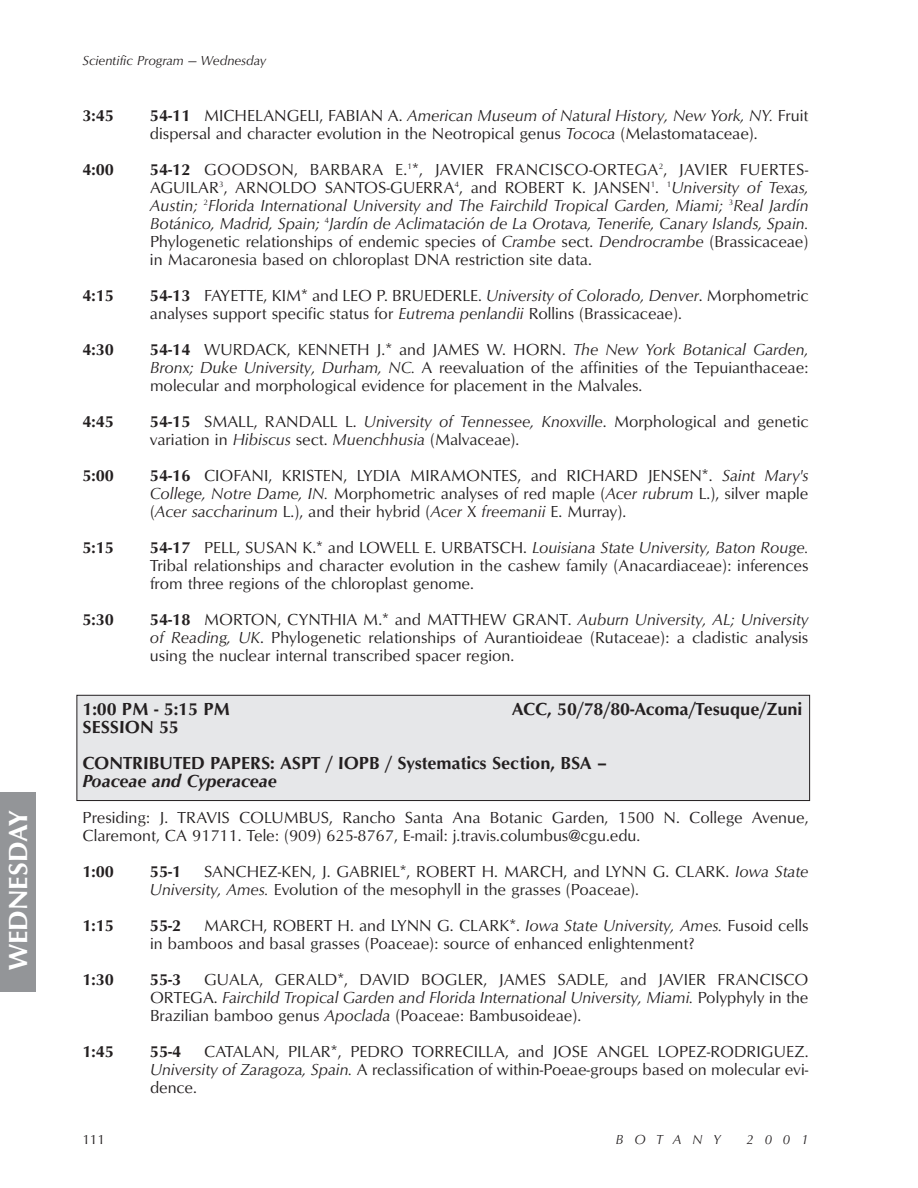
<style>
.page{position:relative;width:918px;height:1188px;background:#fff}
.page>*{position:absolute;margin:0;border:0;box-sizing:border-box;transform-origin:0 0}
.t1{font:27px "Optimum Bold DTC";letter-spacing:-.005em;color:#fff}
.t2{font:18px/36px "Optimum Bold DTC";letter-spacing:-.005em;color:#231f20}
.t3{font:18px "Optimum Bold Italic DTC";letter-spacing:-.005em;color:#231f20}
.t4{font:16.5px/18px "Optimum Roman DTC";color:#231f20}
.t5{font:16.5px/18px "Optimum Roman Italic DTC";color:#231f20}
.t6{font:16.5px/18px "Optimum Roman DTC";letter-spacing:.02em;color:#231f20}
.t7{font:16.5px "Optimum Bold DTC";color:#231f20}
.t8{font:13.5px "Optimum Roman Italic DTC";color:#231f20}
.t9{font:13.5px "Optimum Roman DTC";color:#231f20}
.s1{font-family:"Optimum Bold DTC"}
.s2{font-family:"Optimum Roman DTC"}
.s3{font-family:"Optimum Roman Italic DTC"}
</style>
<div class="page">
<div style="left:0;top:792px;width:35px;height:199px;background:#939598"></div>
<div style="left:77px;top:695px;width:733px;height:106px;background:#e6e7e9"></div>
<div style="left:76px;top:695px;width:734px;height:106px;border:1px solid #231f20"></div>
<h1 class="t1" style="left:8px;top:970px;width:161px;rotate:-90deg">WEDNESDAY</h1>
<p class="t8" style="left:82px;top:55px;width:185px">Scientific Program — Wednesday</p>
<p class="t7" style="left:82px;top:109px;width:33px">3:45</p>
<p class="t5" style="left:150px;top:108px;width:660px"><span class="s1">54-11</span> <span class="s2">MICHELANGELI, FABIAN A.</span> American Museum of Natural History, New York, NY. <span class="s2">Fruit</span></p>
<p class="t4" style="left:150px;top:126px;width:609px">dispersal and character evolution in the Neotropical genus <span class="s3">Tococa</span> (Melastomataceae).</p>
<p class="t7" style="left:82px;top:163px;width:33px">4:00</p>
<p class="t6" style="left:150px;top:162px;width:660px"><span class="s1">54-12</span> GOODSON, BARBARA E.<sup>1</sup>*, JAVIER FRANCISCO-ORTEGA<sup>2</sup>, JAVIER FUERTES-<br>AGUILAR<sup>3</sup>, ARNOLDO SANTOS-GUERRA<sup>4</sup>, and ROBERT K. JANSEN<sup>1</sup>. <sup>1</sup><span class="s3">University of Texas,</span></p>
<p class="t5" style="left:150px;top:198px;width:660px">Austin; <sup>2</sup>Florida International University and The Fairchild Tropical Garden, Miami; <sup>3</sup>Real Jardín<br>Botánico, Madrid, Spain; <sup>4</sup>Jardín de Aclimatación de La Orotava, Tenerife, Canary Islands, Spain.</p>
<p class="t4" style="left:150px;top:234px;width:660px">Phylogenetic relationships of endemic species of <span class="s3">Crambe</span> sect. <span class="s3">Dendrocrambe</span> (Brassicaceae) in Macaronesia based on chloroplast DNA restriction site data.</p>
<p class="t7" style="left:82px;top:289px;width:33px">4:15</p>
<p class="t4" style="left:150px;top:288px;width:660px"><span class="s1">54-13</span> FAYETTE, KIM* and LEO P. BRUEDERLE. <span class="s3">University of Colorado, Denver</span>. Morphometric analyses support specific status for <span class="s3">Eutrema penlandii</span> Rollins (Brassicaceae).</p>
<p class="t7" style="left:82px;top:343px;width:33px">4:30</p>
<p class="t4" style="left:150px;top:342px;width:660px;text-align:justify"><span class="s1">54-14</span> WURDACK, KENNETH J.* and JAMES W. HORN. <span class="s3">The New York Botanical Garden, Bronx; Duke University, Durham, NC.</span> A reevaluation of the affinities of the Tepuianthaceae: molecular and morphological evidence for placement in the Malvales.</p>
<p class="t7" style="left:82px;top:415px;width:33px">4:45</p>
<p class="t4" style="left:150px;top:414px;width:660px"><span class="s1">54-15</span> SMALL, RANDALL L. <span class="s3">University of Tennessee, Knoxville</span>. Morphological and genetic variation in <span class="s3">Hibiscus</span> sect. <span class="s3">Muenchhusia</span> (Malvaceae).</p>
<p class="t7" style="left:82px;top:469px;width:33px">5:00</p>
<p class="t4" style="left:150px;top:468px;width:660px;text-align:justify"><span class="s1">54-16</span> CIOFANI, KRISTEN, LYDIA MIRAMONTES, and RICHARD JENSEN*. <span class="s3">Saint Mary's College, Notre Dame, IN.</span> Morphometric analyses of red maple (<span class="s3">Acer rubrum</span> L.), silver maple (<span class="s3">Acer saccharinum</span> L.), and their hybrid (<span class="s3">Acer</span> X <span class="s3">freemanii</span> E. Murray).</p>
<p class="t7" style="left:82px;top:541px;width:33px">5:15</p>
<p class="t5" style="left:150px;top:540px;width:660px"><span class="s1">54-17</span> <span class="s2">PELL, SUSAN K.* and LOWELL E. URBATSCH.</span> Louisiana State University, Baton Rouge.</p>
<p class="t4" style="left:150px;top:558px;width:660px">Tribal relationships and character evolution in the cashew family (Anacardiaceae): inferences from three regions of the chloroplast genome.</p>
<p class="t7" style="left:82px;top:613px;width:33px">5:30</p>
<p class="t4" style="left:150px;top:612px;width:660px;text-align:justify"><span class="s1">54-18</span> MORTON, CYNTHIA M.* and MATTHEW GRANT. <span class="s3">Auburn University, AL; University of Reading, UK</span>. Phylogenetic relationships of Aurantioideae (Rutaceae): a cladistic analysis using the nuclear internal transcribed spacer region.</p>
<p class="t2" style="left:82px;top:692px;width:149px">1:00 PM - 5:15 PM</p>
<p class="t2" style="left:512px;top:692px;width:292px">ACC, 50/78/80-Acoma/Tesuque/Zuni</p>
<p class="t2" style="left:82px;top:710px;width:526px">SESSION 55<br>CONTRIBUTED PAPERS: ASPT / IOPB / Systematics Section, BSA –</p>
<p class="t3" style="left:82px;top:774px;width:196px">Poaceae and Cyperaceae</p>
<p class="t4" style="left:82px;top:810px;width:728px">Presiding: J. TRAVIS COLUMBUS, Rancho Santa Ana Botanic Garden, 1500 N. College Avenue,<br>Claremont, CA 91711. Tele: (909) 625-8767, E-mail: j.travis.columbus@cgu.edu.</p>
<p class="t7" style="left:82px;top:865px;width:33px">1:00</p>
<p class="t7" style="left:150px;top:865px;width:33px">55-1</p>
<p class="t4" style="left:150px;top:864px;width:660px;text-indent:54px">SANCHEZ-KEN, J. GABRIEL*, ROBERT H. MARCH, and LYNN G. CLARK. <span class="s3">Iowa State<br>University, Ames.</span> Evolution of the mesophyll in the grasses (Poaceae).</p>
<p class="t4" style="left:150px;top:918px;width:660px;text-indent:54px">MARCH, ROBERT H. and LYNN G. CLARK*. <span class="s3">Iowa State University, Ames.</span> Fusoid cells in bamboos and basal grasses (Poaceae): source of enhanced enlightenment?</p>
<p class="t7" style="left:82px;top:919px;width:33px">1:15</p>
<p class="t7" style="left:150px;top:919px;width:33px">55-2</p>
<p class="t7" style="left:82px;top:973px;width:33px">1:30</p>
<p class="t7" style="left:150px;top:973px;width:33px">55-3</p>
<p class="t4" style="left:204px;top:972px;width:606px">GUALA, GERALD*, DAVID BOGLER, JAMES SADLE, and JAVIER FRANCISCO</p>
<p class="t5" style="left:150px;top:990px;width:660px"><span class="s2">ORTEGA.</span> Fairchild Tropical Garden and Florida International University, Miami. <span class="s2">Polyphyly in the</span></p>
<p class="t4" style="left:150px;top:1008px;width:433px">Brazilian bamboo genus <span class="s3">Apoclada</span> (Poaceae: Bambusoideae).</p>
<p class="t7" style="left:82px;top:1045px;width:33px">1:45</p>
<p class="t7" style="left:150px;top:1045px;width:33px">55-4</p>
<p class="t4" style="left:150px;top:1044px;width:660px;text-align:justify;text-indent:54px">CATALAN, PILAR*, PEDRO TORRECILLA, and JOSE ANGEL LOPEZ-RODRIGUEZ.<br><span class="s3">University of Zaragoza, Spain.</span> A reclassification of within-Poeae-groups based on molecular evi&shy;dence.</p>
<p class="t9" style="left:82px;top:1135px;width:24px">111</p>
<p class="t8" style="left:616px;top:1135px;width:106px">BOTANY</p>
<p class="t8" style="left:747px;top:1135px;width:63px">2001</p>
</div>
